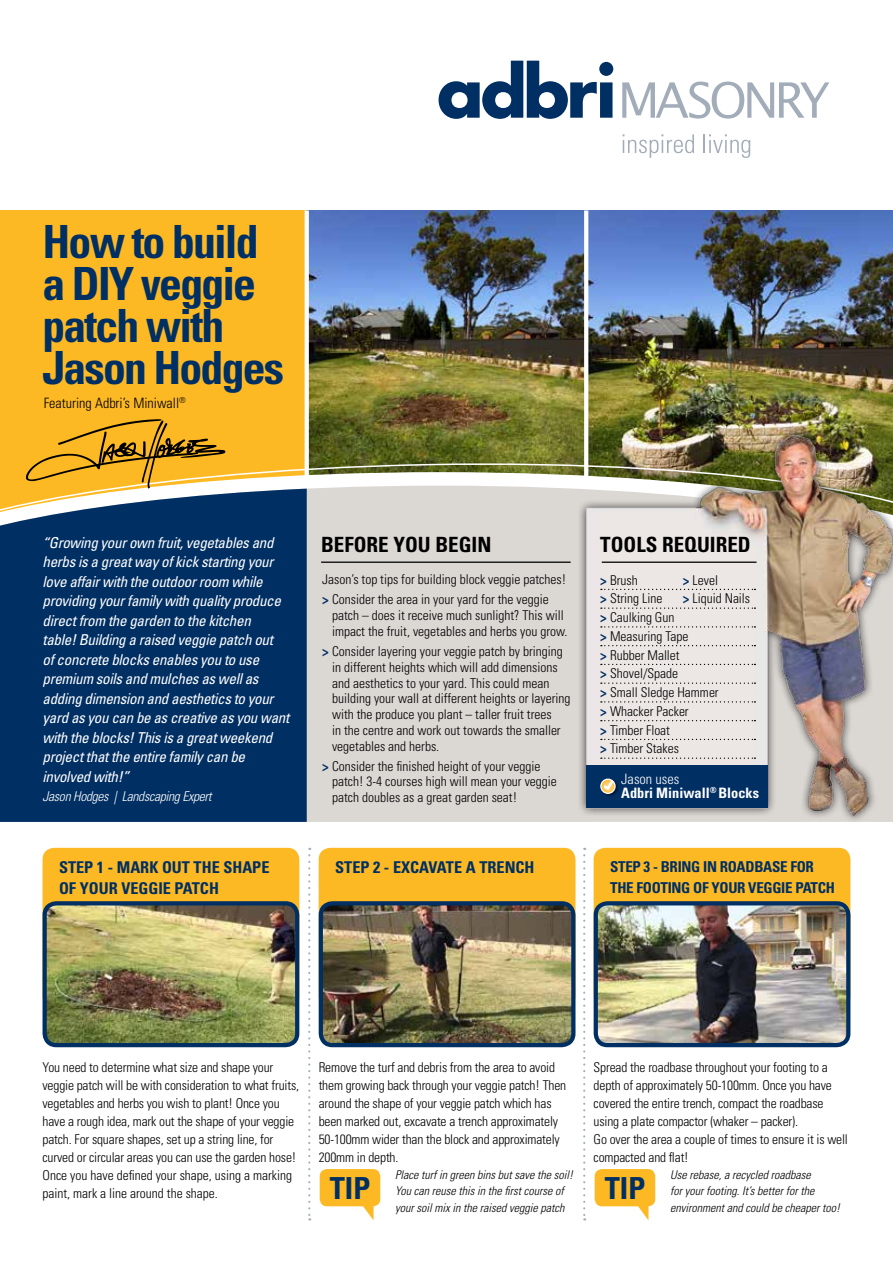
<style>
.page{position:relative;width:893px;height:1263px;background:#fff}
.page>*{position:absolute;margin:0;border:0;box-sizing:border-box;transform-origin:0 0}
.t1{font:700 condensed 45.75px/42px "Univers";letter-spacing:-.04em;color:#002f63}
.t2{font:700 condensed 30.3px "Univers";color:#002f63}
.t3{font:700 condensed 21px "Univers";color:#000}
.t4{font:700 condensed 16.2px/20.9px "Univers";color:#002f63}
.t5{font:italic condensed 15px/19.5px "Univers";letter-spacing:-.02em;color:#fff}
.t6{font:700 condensed 15px "Univers";letter-spacing:-.02em;color:#002f63}
.t7{font:700 condensed 14.4px/13.5px "Univers";color:#fff}
.t8{font:300 condensed 14.25px "Univers";color:#000}
.t9{font:300 condensed 13.5px/18px "Univers";color:#000}
.t10{font:italic 300 condensed 13.5px "Univers";letter-spacing:-.02em;color:#fff}
.t11{font:italic 300 condensed 12px/16.5px "Univers";color:#000}
.s1{font-weight:700;color:#002f63}
.s2{font-weight:300}
</style>
<div class="page">
<div style="left:43px;top:848px;width:256px;height:160px;background:#fdb924;border-radius:12px"></div>
<div style="left:319px;top:848px;width:256px;height:160px;background:#fdb924;border-radius:12px"></div>
<div style="left:594px;top:848px;width:256px;height:160px;background:#fdb924;border-radius:12px"></div>
<div style="left:0;top:210px;width:307px;height:319px;background:#fdb924"></div>
<svg style="left:622px;top:82px;width:207px;height:37px"></svg>
<svg style="left:439px;top:61px;width:174px;height:58px"></svg>
<svg style="left:622px;top:134px;width:72px;height:24px"></svg>
<svg style="left:703px;top:134px;width:47px;height:24px"></svg>
<img style="left:588px;top:210px;width:305px;height:216px">
<img style="left:309px;top:210px;width:275px;height:249px">
<svg style="left:305px;top:210px;width:4px;height:249px"></svg>
<svg style="left:308px;top:848px;width:2px;height:372px"></svg>
<svg style="left:583px;top:848px;width:2px;height:372px"></svg>
<svg style="left:584px;top:210px;width:4px;height:216px"></svg>
<svg style="left:225px;top:459px;width:352px;height:27px"></svg>
<div style="left:225px;top:486px;width:352px;height:336px;background:#dbd7d3"></div>
<div style="left:0;top:489px;width:307px;height:333px;background:#002f63"></div>
<hr style="left:321px;top:561px;width:250px;height:2px;background:#000">
<img style="left:48px;top:906px;width:246px;height:136px">
<div style="left:43px;top:901px;width:256px;height:146px;border:4px solid #002f63;border-radius:12px"></div>
<img style="left:324px;top:906px;width:246px;height:136px">
<div style="left:319px;top:901px;width:256px;height:146px;border:4px solid #002f63;border-radius:12px"></div>
<img style="left:599px;top:906px;width:246px;height:136px">
<div style="left:594px;top:901px;width:256px;height:146px;border:4px solid #002f63;border-radius:12px"></div>
<div style="left:320px;top:1169px;width:60px;height:37px;background:#fdb924;border-radius:7px"></div>
<div style="left:595px;top:1169px;width:60px;height:37px;background:#fdb924;border-radius:7px"></div>
<div style="left:577px;top:426px;width:316px;height:398px;background:#000;opacity:.75"></div>
<img style="left:584px;top:427px;width:309px;height:395px">
<svg style="left:601px;top:589px;width:154px;height:1px"></svg>
<svg style="left:601px;top:607px;width:154px;height:2px"></svg>
<svg style="left:601px;top:626px;width:154px;height:1px"></svg>
<svg style="left:601px;top:645px;width:154px;height:1px"></svg>
<svg style="left:601px;top:664px;width:154px;height:1px"></svg>
<svg style="left:601px;top:682px;width:154px;height:2px"></svg>
<svg style="left:601px;top:701px;width:154px;height:1px"></svg>
<svg style="left:601px;top:720px;width:154px;height:1px"></svg>
<svg style="left:601px;top:739px;width:154px;height:1px"></svg>
<svg style="left:601px;top:757px;width:154px;height:2px"></svg>
<hr style="left:602px;top:561px;width:154px;height:2px;background:#000">
<svg style="left:26px;top:419px;width:199px;height:70px"></svg>
<div style="left:587px;top:765px;width:181px;height:43px;background:#002f63"></div>
<div style="left:600px;top:778px;width:19px;height:19px;background:#000;opacity:.5"></div>
<svg style="left:601px;top:779px;width:14px;height:14px"></svg>
<div style="left:600px;top:778px;width:16px;height:16px;border:1px solid #fff;border-radius:50%"></div>
<svg style="left:604px;top:780px;width:10px;height:10px"></svg>
<h1 class="t1" style="left:43px;top:221px;width:243px">How to build a DIY veggie patch with<br>Jason Hodges</h1>
<p class="t8" style="left:44px;top:394px;width:144px">Featuring Adbri’s Miniwall<sup>®</sup></p>
<p class="t5" style="left:43px;top:532px;width:248px">“Growing your own fruit, vegetables and herbs is a great way of kick starting your love affair with the outdoor room while providing your family with quality produce direct from the garden to the kitchen<br>table! Building a raised veggie patch out<br>of concrete blocks enables you to use premium soils and mulches as well as adding dimension and aesthetics to your yard as you can be as creative as you want with the blocks! This is a great weekend project that the entire family can be involved with!”</p>
<p class="t10" style="left:43px;top:788px;width:171px">Jason Hodges | Landscaping Expert</p>
<h3 class="t3" style="left:321px;top:532px;width:172px">BEFORE YOU BEGIN</h3>
<p class="t9" style="left:322px;top:570px;width:245px;line-height:20px">Jason’s top tips for building block veggie patches! <span class="s1">&gt;</span> Consider the area in your yard for the veggie</p>
<p class="t9" style="left:332px;top:608px;width:237px;line-height:15.8px">patch – does it receive much sunlight? This will impact the fruit, vegetables and herbs you grow.</p>
<p class="t9" style="left:332px;top:643px;width:240px;line-height:15.8px;text-indent:-10px"><span class="s1">&gt;</span> Consider layering your veggie patch by bringing in different heights which will add dimensions and aesthetics to your yard. This could mean building your wall at different heights or layering with the produce you plant – taller fruit trees<br>in the centre and work out towards the smaller vegetables and herbs.</p>
<p class="t9" style="left:332px;top:758px;width:226px;line-height:15.8px;text-indent:-10px"><span class="s1">&gt;</span> Consider the finished height of your veggie patch! 3-4 courses high will mean your veggie patch doubles as a great garden seat!</p>
<h3 class="t3" style="left:600px;top:532px;width:152px">TOOLS REQUIRED</h3>
<p class="t9" style="left:600px;top:571px;width:39px"><span class="s1">&gt;</span> Brush</p>
<p class="t9" style="left:683px;top:571px;width:37px"><span class="s1">&gt;</span> Level</p>
<p class="t9" style="left:600px;top:589px;width:64px"><span class="s1">&gt;</span> String Line</p>
<p class="t9" style="left:683px;top:589px;width:69px"><span class="s1">&gt;</span> Liquid Nails</p>
<p class="t9" style="left:600px;top:608px;width:120px;line-height:18.8px"><span class="s1">&gt;</span> Caulking Gun<br><span class="s1">&gt;</span> Measuring Tape<br><span class="s1">&gt;</span> Rubber Mallet<br><span class="s1">&gt;</span> Shovel/Spade<br><span class="s1">&gt;</span> Small Sledge Hammer <span class="s1">&gt;</span> Whacker Packer<br><span class="s1">&gt;</span> Timber Float<br><span class="s1">&gt;</span> Timber Stakes</p>
<p class="t7" style="left:621px;top:772px;width:139px"><span class="s2">Jason uses<br></span>Adbri Miniwall<sup>®</sup> Blocks</p>
<p class="t4" style="left:59px;top:857px;width:212px">STEP 1 - MARK OUT THE SHAPE<br>OF YOUR VEGGIE PATCH</p>
<p class="t4" style="left:335px;top:857px;width:201px">STEP 2 - EXCAVATE A TRENCH</p>
<p class="t6" style="left:610px;top:857px;width:68px">STEP 3 - Bring</p>
<p class="t6" style="left:703px;top:857px;width:26px">in roadbase</p>
<p class="t6" style="left:790px;top:857px;width:9px">for</p>
<p class="t6" style="left:610px;top:878px;width:35px">the footing</p>
<p class="t6" style="left:693px;top:878px;width:28px">of your</p>
<p class="t6" style="left:748px;top:878px;width:9px">veggie</p>
<p class="t6" style="left:795px;top:878px;width:9px">patch</p>
<p class="t9" style="left:43px;top:1058px;width:258px">You need to determine what size and shape your veggie patch will be with consideration to what fruits, vegetables and herbs you wish to plant! Once you have a rough idea, mark out the shape of your veggie patch. For square shapes, set up a string line, for curved or circular areas you can use the garden hose!<br>Once you have defined your shape, using a marking paint, mark a line around the shape.</p>
<p class="t9" style="left:319px;top:1058px;width:249px">Remove the turf and debris from the area to avoid them growing back through your veggie patch! Then around the shape of your veggie patch which has been marked out, excavate a trench approximately 50-100mm wider than the block and approximately 200mm in depth.</p>
<p class="t9" style="left:594px;top:1058px;width:256px">Spread the roadbase throughout your footing to a depth of approximately 50-100mm. Once you have covered the entire trench, compact the roadbase using a plate compactor (whaker – packer).<br>Go over the area a couple of times to ensure it is well compacted and flat!</p>
<p class="t11" style="left:395px;top:1166px;width:179px">Place turf in green bins but save the soil!<br>You can reuse this in the first course of your soil mix in the raised veggie patch</p>
<p class="t11" style="left:670px;top:1166px;width:171px">Use rebase, a recycled roadbase<br>for your footing. It’s better for the environment and could be cheaper too!</p>
<h2 class="t2" style="left:330px;top:1170px;width:42px">TIP</h2>
<h2 class="t2" style="left:605px;top:1170px;width:42px">TIP</h2>
</div>
